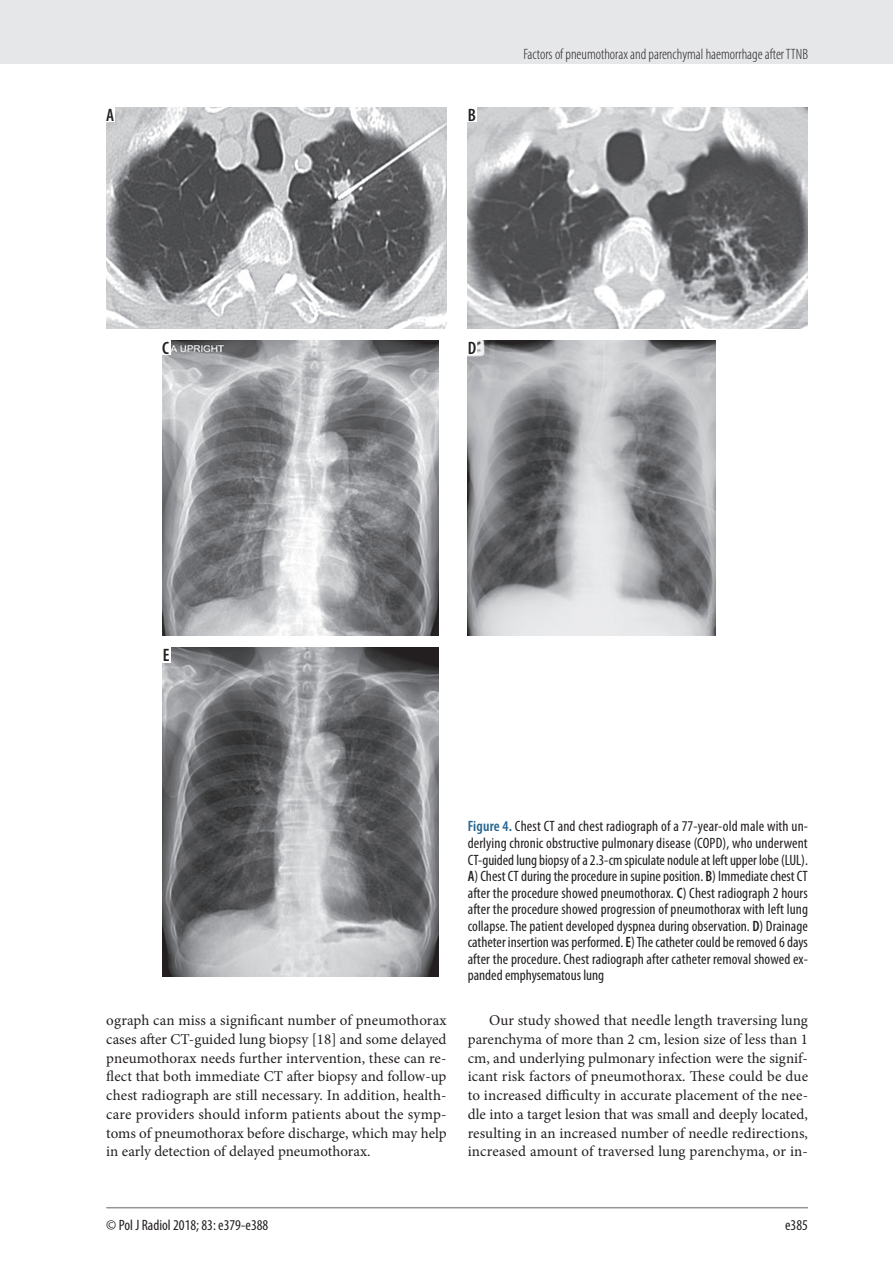
<style>
.page{position:relative;width:893px;height:1263px;background:#fff}
.page>*{position:absolute;margin:0;border:0;box-sizing:border-box;transform-origin:0 0}
.t1{font:600 condensed 18px "Myriad Pro";color:#231f20}
.t2{font:15px/18.8px "Minion Pro";color:#231f20;text-align:justify}
.t3{font:condensed 15px/16.5px "Myriad Pro";color:#231f20;text-align:justify}
.t4{font:300 condensed 15px "Myriad Pro";color:#231f20}
.s1{font-weight:600;color:#24648f}
.s2{font-weight:600}
</style>
<div class="page">
<div style="left:0;top:0;width:893px;height:64px;background:#e6e7e9"></div>
<hr style="left:106px;top:1207px;width:702px;height:1px;background:#939598">
<img style="left:106px;top:107px;width:340px;height:221px">
<img style="left:162px;top:648px;width:277px;height:328px">
<img style="left:468px;top:107px;width:340px;height:221px">
<img style="left:162px;top:341px;width:277px;height:294px">
<img style="left:468px;top:341px;width:248px;height:294px">
<div style="left:105px;top:106px;width:10px;height:16px;background:#fff"></div>
<div style="left:161px;top:340px;width:10px;height:15px;background:#fff"></div>
<div style="left:161px;top:647px;width:10px;height:15px;background:#fff"></div>
<div style="left:467px;top:340px;width:10px;height:15px;background:#fff"></div>
<div style="left:467px;top:106px;width:10px;height:16px;background:#fff"></div>
<p class="t1" style="left:106px;top:104px;width:10px">A</p>
<p class="t1" style="left:162px;top:337px;width:8px">C</p>
<p class="t1" style="left:163px;top:644px;width:8px">E</p>
<p class="t1" style="left:468px;top:104px;width:10px">B</p>
<p class="t4" style="left:523px;top:45px;width:286px">Factors of pneumothorax and parenchymal haemorrhage after TTNB</p>
<p class="t1" style="left:468px;top:337px;width:10px">D</p>
<p class="t3" style="left:468px;top:818px;width:342px"><span class="s1">Figure 4.</span> Chest CT and chest radiograph of a 77-year-old male with un&shy;derlying chronic obstructive pulmonary disease (COPD), who underwent CT-guided lung biopsy of a 2.3-cm spiculate nodule at left upper lobe (LUL).<br><span class="s2">A</span>) Chest CT during the procedure in supine position. <span class="s2">B</span>) Immediate chest CT after the procedure showed pneumothorax. <span class="s2">C</span>) Chest radiograph 2 hours after the procedure showed progression of pneumothorax with left lung collapse. The patient developed dyspnea during observation. <span class="s2">D</span>) Drainage catheter insertion was performed. <span class="s2">E</span>) The catheter could be removed 6 days after the procedure. Chest radiograph after catheter removal showed ex&shy;panded emphysematous lung</p>
<p class="t2" style="left:106px;top:1011px;width:342px">ograph can miss a significant number of pneumothorax cases after CT-guided lung biopsy [18] and some delayed pneumothorax needs further intervention, these can re&shy;flect that both immediate CT after biopsy and follow-up chest radiograph are still necessary. In addition, health&shy;care providers should inform patients about the symp&shy;toms of pneumothorax before discharge, which may help in early detection of delayed pneumothorax.</p>
<p class="t2" style="left:468px;top:1011px;width:342px;text-indent:21px">Our study showed that needle length traversing lung parenchyma of more than 2 cm, lesion size of less than 1 cm, and underlying pulmonary infection were the signif&shy;icant risk factors of pneumothorax. These could be due to increased difficulty in accurate placement of the nee&shy;dle into a target lesion that was small and deeply located, resulting in an increased number of needle redirections, increased amount of traversed lung parenchyma, or in-</p>
<p class="t3" style="left:106px;top:1216px;width:164px">© Pol J Radiol 2018; 83: e379-e388</p>
<p class="t3" style="left:785px;top:1216px;width:24px">e385</p>
</div>
